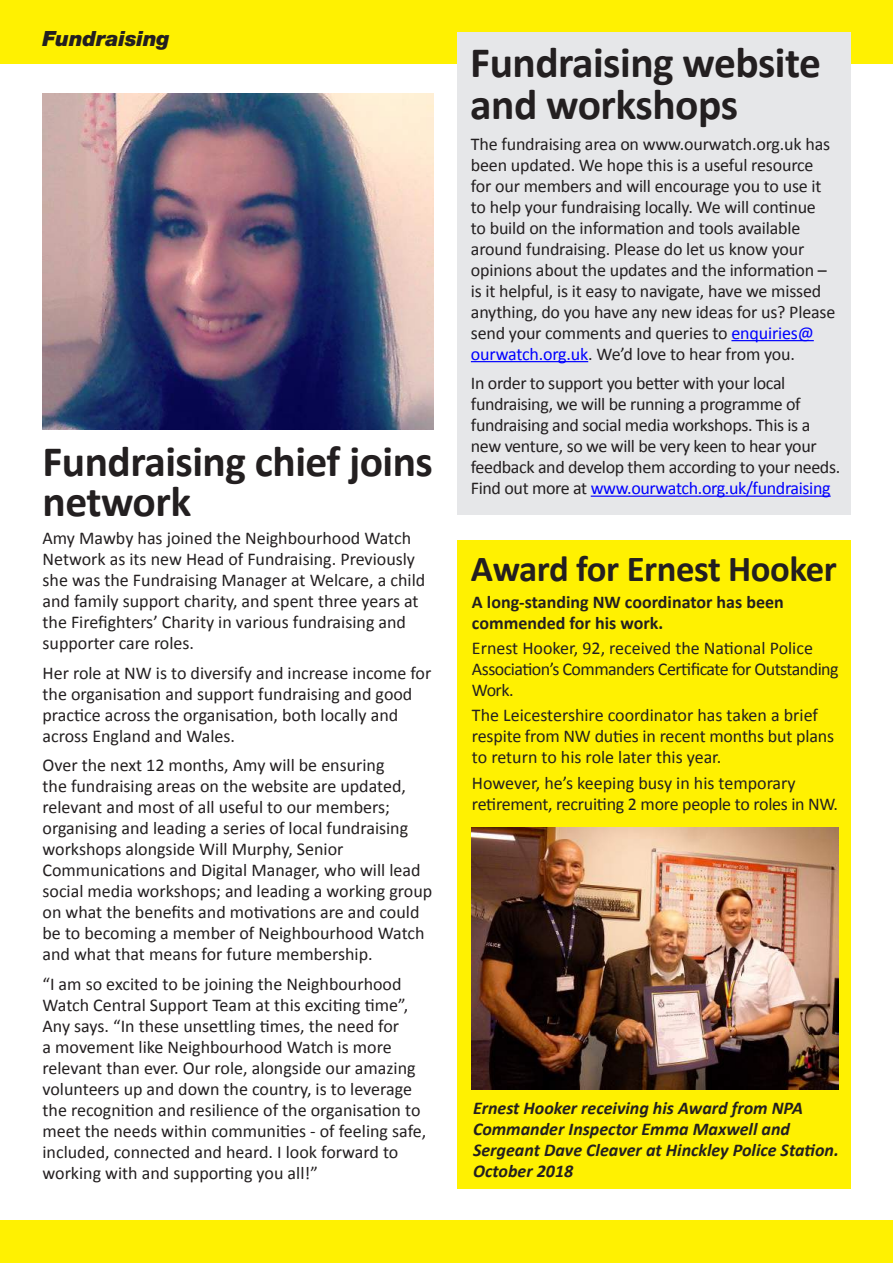
<style>
.page{position:relative;width:893px;height:1263px;background:#fff}
.page>*{position:absolute;margin:0;border:0;box-sizing:border-box;transform-origin:0 0}
.t1{font:700 43.5px/40.5px "Calibri";letter-spacing:-.01em;color:#231f20}
.t2{font:700 36.75px "Calibri";letter-spacing:-.01em;color:#231f20}
.t3{font:italic 900 21px "Helvetica Neue";letter-spacing:-.005em;color:#231f20}
.t4{font:18px/21px "Calibri";color:#231f20}
.t5{font:18px/21px "Calibri";letter-spacing:-.02em;color:#231f20}
.t6{font:italic 700 18px/21px "Calibri";color:#231f20}
.t7{font:18px/21px "Calibri";letter-spacing:-.03em;color:#231f20}
.t8{font:700 18px/21px "Calibri";color:#231f20}
.s1{color:#00f}
</style>
<div class="page">
<div style="left:0;top:1220px;width:893px;height:43px;background:#fff101"></div>
<div style="left:0;top:0;width:893px;height:64px;background:#fff101"></div>
<div style="left:457px;top:540px;width:393px;height:648px;background:#fff101"></div>
<img style="left:472px;top:827px;width:367px;height:262px">
<img style="left:43px;top:94px;width:391px;height:335px">
<div style="left:457px;top:32px;width:393px;height:482px;background:#e6e7e9"></div>
<hr style="left:731px;top:340px;width:83px;height:1px;background:#00f">
<hr style="left:471px;top:361px;width:117px;height:1px;background:#00f">
<hr style="left:591px;top:496px;width:240px;height:1px;background:#00f">
<p class="t3" style="left:43px;top:26px;width:129px">Fundraising</p>
<h1 class="t1" style="left:43px;top:440px;width:392px">Fundraising chief joins network</h1>
<p class="t4" style="left:43px;top:527px;width:384px">Amy Mawby has joined the Neighbourhood Watch Network as its new Head of Fundraising. Previously she was the Fundraising Manager at Welcare, a child and family support charity, and spent three years at the Firefighters’ Charity in various fundraising and supporter care roles.</p>
<p class="t4" style="left:43px;top:661px;width:390px">Her role at NW is to diversify and increase income for the organisation and support fundraising and good practice across the organisation, both locally and across England and Wales.</p>
<p class="t4" style="left:43px;top:754px;width:391px">Over the next 12 months, Amy will be ensuring<br>the fundraising areas on the website are updated, relevant and most of all useful to our members; organising and leading a series of local fundraising workshops alongside Will Murphy, Senior Communications and Digital Manager, who will lead social media workshops; and leading a working group on what the benefits and motivations are and could be to becoming a member of Neighbourhood Watch and what that means for future membership.</p>
<p class="t4" style="left:43px;top:972px;width:385px">“I am so excited to be joining the Neighbourhood Watch Central Support Team at this exciting time”, Any says. “In these unsettling times, the need for<br>a movement like Neighbourhood Watch is more relevant than ever. Our role, alongside our amazing volunteers up and down the country, is to leverage the recognition and resilience of the organisation to meet the needs within communities - of feeling safe, included, connected and heard. I look forward to working with and supporting you all!”</p>
<h1 class="t1" style="left:470px;top:40px;width:352px;line-height:42px">Fundraising website and workshops</h1>
<p class="t4" style="left:471px;top:132px;width:366px">The fundraising area on www.ourwatch.org.uk has been updated. We hope this is a useful resource for our members and will encourage you to use it to help your fundraising locally. We will continue to build on the information and tools available around fundraising. Please do let us know your opinions about the updates and the information – is it helpful, is it easy to navigate, have we missed anything, do you have any new ideas for us? Please send your comments and queries to <span class="s1">enquiries@ ourwatch.org.uk</span>. We’d love to hear from you.</p>
<p class="t5" style="left:471px;top:372px;width:371px">In order to support you better with your local fundraising, we will be running a programme of fundraising and social media workshops. This is a new venture, so we will be very keen to hear your feedback and develop them according to your needs.<br>Find out more at <span class="s1">www.ourwatch.org.uk/fundraising</span></p>
<h2 class="t2" style="left:471px;top:543px;width:367px">Award for Ernest Hooker</h2>
<p class="t8" style="left:472px;top:591px;width:313px">A long-standing NW coordinator has been commended for his work.</p>
<p class="t7" style="left:472px;top:637px;width:368px">Ernest Hooker, 92, received the National Police<br>Association’s Commanders Certificate for Outstanding<br>Work.</p>
<p class="t4" style="left:472px;top:704px;width:364px">The Leicestershire coordinator has taken a brief respite from NW duties in recent months but plans to return to his role later this year.</p>
<p class="t4" style="left:472px;top:771px;width:368px">However, he’s keeping busy in his temporary retirement, recruiting 2 more people to roles in NW.</p>
<p class="t6" style="left:473px;top:1096px;width:367px">Ernest Hooker receiving his Award from NPA Commander Inspector Emma Maxwell and Sergeant Dave Cleaver at Hinckley Police Station.<br>October 2018</p>
</div>
